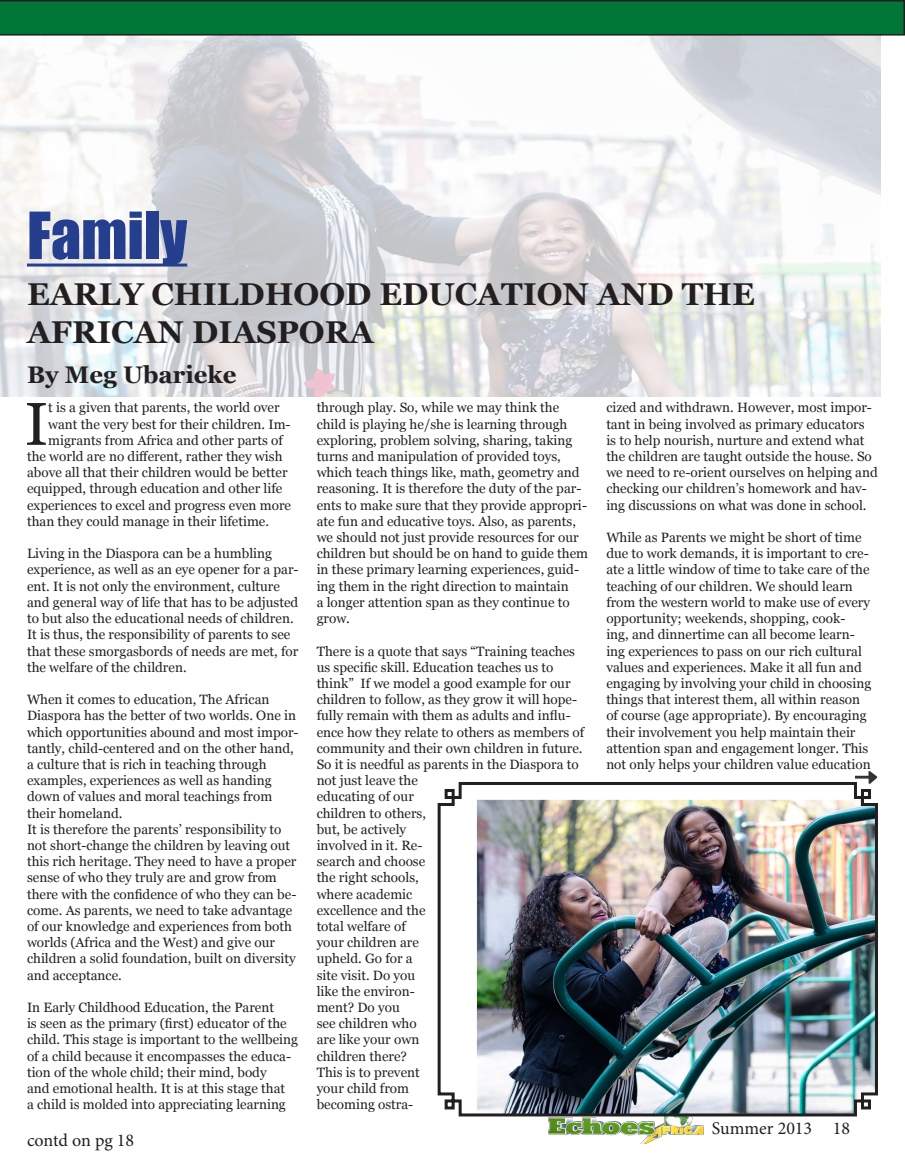
<style>
.page{position:relative;width:905px;height:1175px;background:#fff}
.page>*{position:absolute;margin:0;border:0;box-sizing:border-box;transform-origin:0 0}
.t1{font:60.3px "Georgia";color:#231f20}
.t2{font:60px "Impact";color:#253f8e}
.t3{font:700 31.5px/37.8px "Georgia";color:#231f20}
.t4{font:700 24px "Georgia";color:#231f20}
.t5{font:18px "Minion Pro";color:#231f20}
.t6{font:13.5px/16.2px "Georgia";color:#231f20}
</style>
<div class="page">
<img style="left:548px;top:1118px;width:156px;height:25px">
<img style="left:0;top:36px;width:880px;height:360px">
<hr style="left:27px;top:263px;width:160px;height:3px;background:#253f8e">
<svg style="left:0;top:0;width:904px;height:36px;background:#057037"></svg>
<img style="left:437px;top:782px;width:441px;height:336px">
<img style="left:855px;top:771px;width:23px;height:21px">
<h2 class="t2" style="left:27px;top:189px;width:162px">Family</h2>
<h3 class="t3" style="left:27px;top:275px;width:729px">EARLY CHILDHOOD EDUCATION AND THE<br>AFRICAN DIASPORA</h3>
<h3 class="t4" style="left:27px;top:359px;width:211px">By Meg Ubarieke</h3>
<h1 class="t1" style="left:25px;top:387px;width:25px">I</h1>
<p class="t6" style="left:48px;top:400px;width:233px">t is a given that parents, the world over</p>
<p class="t6" style="left:48px;top:416px;width:244px">want the very best for their children. Im-</p>
<p class="t6" style="left:48px;top:432px;width:236px">migrants from Africa and other parts of</p>
<p class="t6" style="left:27px;top:448px;width:257px">the world are no different, rather they wish</p>
<p class="t6" style="left:27px;top:465px;width:262px">above all that their children would be better</p>
<p class="t6" style="left:27px;top:481px;width:257px">equipped, through education and other life</p>
<p class="t6" style="left:27px;top:497px;width:265px">experiences to excel and progress even more</p>
<p class="t6" style="left:27px;top:513px;width:244px">than they could manage in their lifetime.</p>
<p class="t6" style="left:27px;top:546px;width:273px">Living in the Diaspora can be a humbling experience, as well as an eye opener for a par&shy;ent. It is not only the environment, culture and general way of life that has to be adjusted to but also the educational needs of children.<br>It is thus, the responsibility of parents to see that these smorgasbords of needs are met, for the welfare of the children.</p>
<p class="t6" style="left:27px;top:691px;width:273px">When it comes to education, The African Diaspora has the better of two worlds. One in which opportunities abound and most impor&shy;tantly, child-centered and on the other hand, a culture that is rich in teaching through examples, experiences as well as handing down of values and moral teachings from their homeland.<br>It is therefore the parents’ responsibility to not short-change the children by leaving out this rich heritage. They need to have a proper sense of who they truly are and grow from there with the confidence of who they can be&shy;come. As parents, we need to take advantage of our knowledge and experiences from both worlds (Africa and the West) and give our children a solid foundation, built on diversity and acceptance.</p>
<p class="t6" style="left:27px;top:999px;width:272px">In Early Childhood Education, the Parent<br>is seen as the primary (first) educator of the child. This stage is important to the wellbeing of a child because it encompasses the educa&shy;tion of the whole child; their mind, body<br>and emotional health. It is at this stage that<br>a child is molded into appreciating learning</p>
<h3 class="t5" style="left:27px;top:1128px;width:109px">contd on pg 18</h3>
<p class="t6" style="left:316px;top:400px;width:273px">through play. So, while we may think the child is playing he/she is learning through exploring, problem solving, sharing, taking turns and manipulation of provided toys, which teach things like, math, geometry and reasoning. It is therefore the duty of the par&shy;ents to make sure that they provide appropri&shy;ate fun and educative toys. Also, as parents, we should not just provide resources for our children but should be on hand to guide them in these primary learning experiences, guid&shy;ing them in the right direction to maintain<br>a longer attention span as they continue to grow.</p>
<p class="t6" style="left:316px;top:643px;width:269px">There is a quote that says “Training teaches us specific skill. Education teaches us to think” If we model a good example for our children to follow, as they grow it will hope&shy;fully remain with them as adults and influ&shy;ence how they relate to others as members of community and their own children in future.<br>So it is needful as parents in the Diaspora to not just leave the<br>educating of our<br>children to others,<br>but, be actively<br>involved in it. Re-<br>search and choose<br>the right schools,<br>where academic<br>excellence and the<br>total welfare of<br>your children are<br>upheld. Go for a<br>site visit. Do you<br>like the environ-<br>ment? Do you<br>see children who<br>are like your own<br>children there?<br>This is to prevent<br>your child from<br>becoming ostra-</p>
<p class="t6" style="left:606px;top:400px;width:273px">cized and withdrawn. However, most impor&shy;tant in being involved as primary educators<br>is to help nourish, nurture and extend what the children are taught outside the house. So we need to re-orient ourselves on helping and checking our children’s homework and hav&shy;ing discussions on what was done in school.</p>
<p class="t6" style="left:606px;top:529px;width:266px">While as Parents we might be short of time due to work demands, it is important to cre&shy;ate a little window of time to take care of the teaching of our children. We should learn from the western world to make use of every opportunity; weekends, shopping, cook&shy;ing, and dinnertime can all become learn&shy;ing experiences to pass on our rich cultural values and experiences. Make it all fun and engaging by involving your child in choosing things that interest them, all within reason of course (age appropriate). By encouraging their involvement you help maintain their attention span and engagement longer. This not only helps your children value education</p>
<h3 class="t5" style="left:712px;top:1116px;width:139px">Summer 2013 18</h3>
</div>
